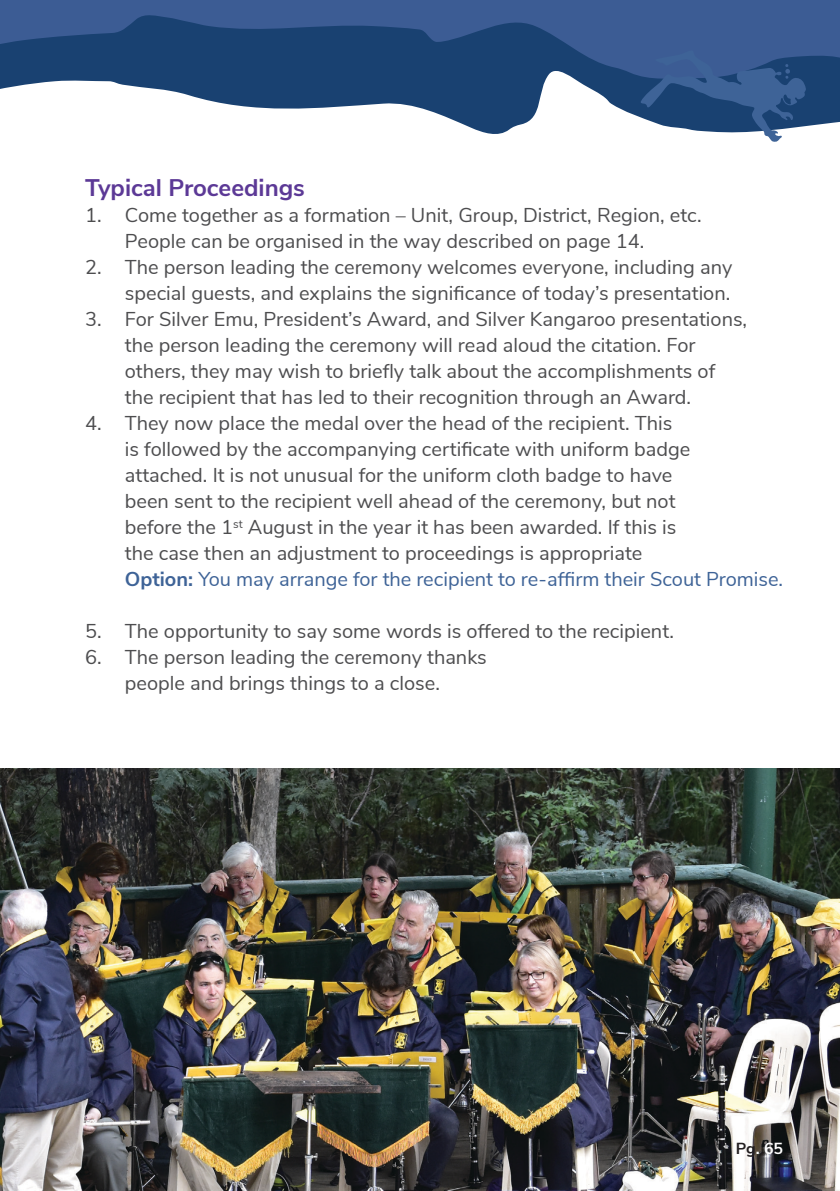
<style>
.page{position:relative;width:840px;height:1191px;background:#fff}
.page>*{position:absolute;margin:0;border:0;box-sizing:border-box;transform-origin:0 0}
.Subheading{font:700 24px "Nunito Sans";color:#5c3996}
.t1{font:20px/26px "Nunito Sans";color:#4d4d4f}
.Body{font:20px "Nunito Sans";color:#3e6397}
.Table_Body{font:700 16px "Nunito Sans";color:#fff}
.s1{font-weight:700}
.s2{color:#231f20}
</style>
<div class="page">
<svg style="left:185px;top:94px;width:654px;height:40px"></svg>
<svg style="left:0;top:0;width:839px;height:94px;fill:#194171"></svg>
<img style="left:0;top:768px;width:839px;height:423px">
<svg style="left:638px;top:50px;width:168px;height:92px"></svg>
<p class="Subheading" style="left:85px;top:170px;width:221px">Typical Proceedings</p>
<p class="t1" style="left:125px;top:201px;width:578px;text-indent:-40px">1. Come together as a formation – Unit, Group, District, Region, etc.<br>People can be organised in the way described on page 14.</p>
<p class="t1" style="left:85px;top:253px;width:648px;text-align:right">2. The person leading the ceremony welcomes everyone, including any special guests, and explains the significance of today’s presentation.</p>
<p class="t1" style="left:125px;top:305px;width:623px;text-indent:-40px">3. For Silver Emu, President’s Award, and Silver Kangaroo presentations, the person leading the ceremony will read aloud the citation. For others, they may wish to briefly talk about the accomplishments of the recipient that has led to their recognition through an Award.</p>
<p class="t1" style="left:125px;top:409px;width:566px;text-indent:-40px">4. They now place the medal over the head of the recipient. This is followed by the accompanying certificate with uniform badge attached. It is not unusual for the uniform cloth badge to have been sent to the recipient well ahead of the ceremony, but not before the 1<sup>st</sup> August in the year it has been awarded. If this is the case then an adjustment to proceedings is appropriate</p>
<p class="Body" style="left:125px;top:565px;width:659px"><span class="s1">Option:</span> You may arrange for the recipient to re-affirm their Scout Promise.</p>
<p class="t1" style="left:85px;top:617px;width:590px">5. The opportunity to say some words is offered to the recipient.</p>
<p class="t1" style="left:85px;top:643px;width:403px;text-align:center">6. The person leading the ceremony thanks people and brings things to a close.</p>
<p class="Table_Body" style="left:735px;top:1136px;width:49px"><span class="s2">Pg</span>. 65</p>
</div>
